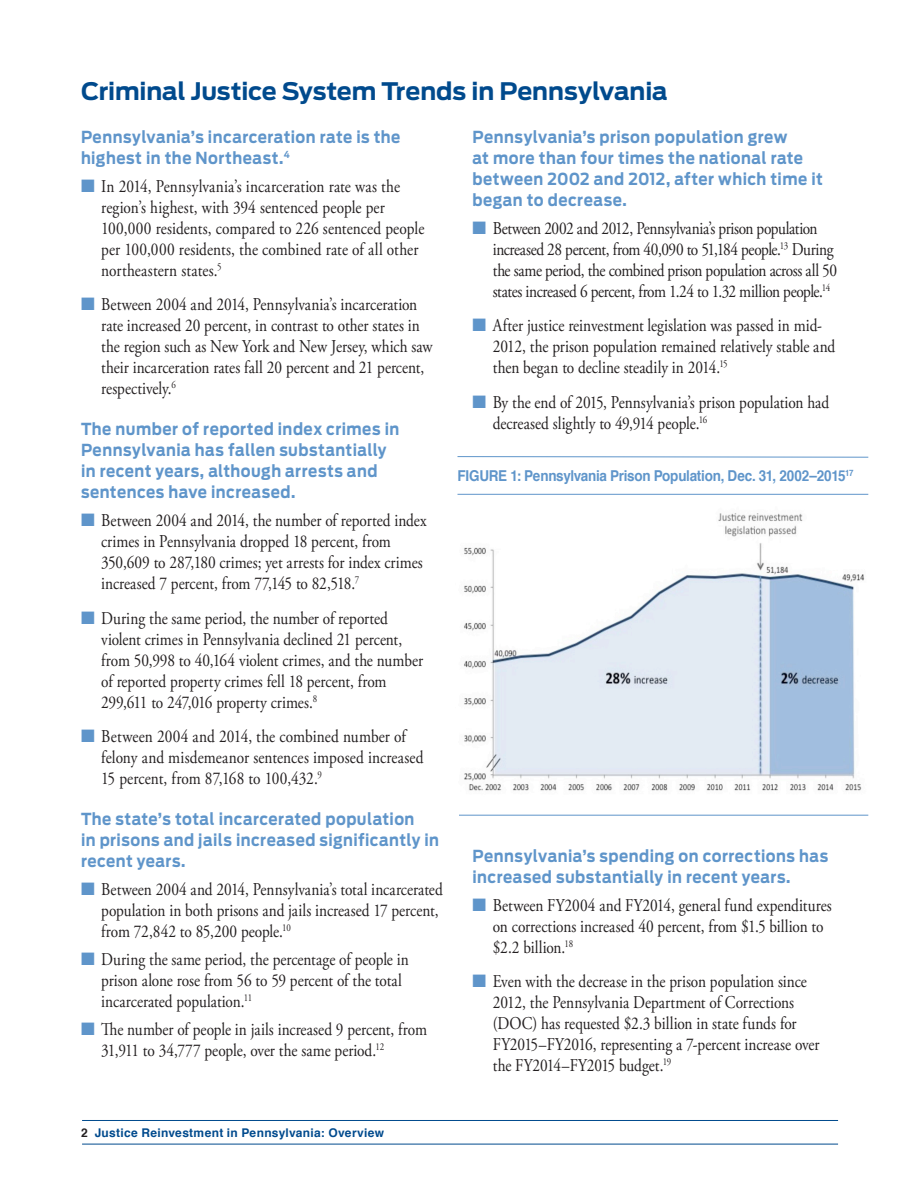
<style>
.page{position:relative;width:918px;height:1188px;background:#fff}
.page>*{position:absolute;margin:0;border:0;box-sizing:border-box;transform-origin:0 0}
.heading_1_-_univers{font:700 24px "Antenna";letter-spacing:-.005em;color:#004a8d}
.bullet{font:18px/21px "Adobe Garamond Pro";color:#231f20;scale:.85 1}
.bullet-2{font:18px/21px "Adobe Garamond Pro";letter-spacing:-.025em;color:#231f20;scale:.85 1}
.bullet-3{font:700 16.5px/21px "Antenna";letter-spacing:.03em;color:#5f95ca;scale:.9 1}
.bullet-4{font:700 15px "Helvetica";letter-spacing:-.02em;color:#5f95ca;scale:.9 1}
.t1{font:700 12px "Helvetica";letter-spacing:.025em;color:#004a8d}
.s1{color:#5f95ca}
.s2{color:#231f20}
</style>
<div class="page">
<hr style="left:82px;top:1120px;width:756px;height:1px;background:#004a8d">
<hr style="left:82px;top:1144px;width:756px;height:1px;background:#004a8d">
<hr style="left:459px;top:815px;width:409px;height:1px;background:#5f95ca">
<img style="left:457px;top:493px;width:412px;height:298px">
<svg style="left:457px;top:456px;width:412px;height:2px"></svg>
<hr style="left:458px;top:494px;width:410px;height:1px;background:#5f95ca">
<p class="heading_1_-_univers" style="left:81px;top:77px;width:588px">Criminal Justice System Trends in Pennsylvania</p>
<p class="bullet-3" style="left:81px;top:126px;width:356px">Pennsylvania’s incarceration rate is the highest in the Northeast.<sup>4</sup></p>
<p class="bullet" style="left:101px;top:176px;width:382px;text-indent:-20px"><span class="s1">■</span> In 2014, Pennsylvania’s incarceration rate was the region’s highest, with 394 sentenced people per 100,000 residents, compared to 226 sentenced people per 100,000 residents, the combined rate of all other northeastern states.<sup>5</sup></p>
<p class="bullet" style="left:101px;top:294px;width:391px;text-indent:-20px"><span class="s1">■</span> Between 2004 and 2014, Pennsylvania’s incarceration rate increased 20 percent, in contrast to other states in the region such as New York and New Jersey, which saw their incarceration rates fall 20 percent and 21 percent, respectively.<sup>6</sup></p>
<p class="bullet-3" style="left:81px;top:419px;width:355px">The number of reported index crimes in Pennsylvania has fallen substantially in recent years, although arrests and sentences have increased.</p>
<p class="bullet" style="left:101px;top:510px;width:384px;text-indent:-20px"><span class="s1">■</span> Between 2004 and 2014, the number of reported index crimes in Pennsylvania dropped 18 percent, from 350,609 to 287,180 crimes; yet arrests for index crimes increased 7 percent, from 77,145 to 82,518.<sup>7</sup></p>
<p class="bullet" style="left:101px;top:608px;width:380px;text-indent:-20px"><span class="s1">■</span> During the same period, the number of reported violent crimes in Pennsylvania declined 21 percent, from 50,998 to 40,164 violent crimes, and the number of reported property crimes fell 18 percent, from 299,611 to 247,016 property crimes.<sup>8</sup></p>
<p class="bullet" style="left:101px;top:726px;width:381px;text-indent:-20px"><span class="s1">■</span> Between 2004 and 2014, the combined number of felony and misdemeanor sentences imposed increased<br>15 percent, from 87,168 to 100,432.<sup>9</sup></p>
<p class="bullet-3" style="left:81px;top:809px;width:399px">The state’s total incarcerated population<br>in prisons and jails increased significantly in recent years.</p>
<p class="bullet" style="left:101px;top:879px;width:403px;text-indent:-20px"><span class="s1">■</span> Between 2004 and 2014, Pennsylvania’s total incarcerated population in both prisons and jails increased 17 percent, from 72,842 to 85,200 people.<sup>10</sup></p>
<p class="bullet" style="left:101px;top:949px;width:363px;text-indent:-20px"><span class="s1">■</span> During the same period, the percentage of people in prison alone rose from 56 to 59 percent of the total incarcerated population.<sup>11</sup></p>
<p class="bullet" style="left:101px;top:1019px;width:385px;text-indent:-20px"><span class="s1">■</span> The number of people in jails increased 9 percent, from<br>31,911 to 34,777 people, over the same period.<sup>12</sup></p>
<p class="bullet-3" style="left:472px;top:126px;width:391px">Pennsylvania’s prison population grew<br>at more than four times the national rate between 2002 and 2012, after which time it began to decrease.</p>
<p class="bullet-2" style="left:493px;top:218px;width:407px;text-indent:-20px"><span class="s1">■</span> Between 2002 and 2012, Pennsylvania’s prison population increased 28 percent, from 40,090 to 51,184 people.<sup>13</sup> During the same period, the combined prison population across all 50 states increased 6 percent, from 1.24 to 1.32 million people.<sup>14</sup></p>
<p class="bullet" style="left:493px;top:315px;width:405px;text-indent:-20px"><span class="s1">■</span> After justice reinvestment legislation was passed in mid-<br>2012, the prison population remained relatively stable and then began to decline steadily in 2014.<sup>15</sup></p>
<p class="bullet" style="left:493px;top:392px;width:397px;text-indent:-20px"><span class="s1">■</span> By the end of 2015, Pennsylvania’s prison population had decreased slightly to 49,914 people.<sup>16</sup></p>
<p class="bullet-4" style="left:458px;top:463px;width:441px">FIGURE 1: Pennsylvania Prison Population, Dec. 31, 2002–2015<sup>17</sup></p>
<p class="bullet-3" style="left:472px;top:846px;width:397px">Pennsylvania’s spending on corrections has increased substantially in recent years.</p>
<p class="bullet" style="left:493px;top:895px;width:400px;text-indent:-20px"><span class="s1">■</span> Between FY2004 and FY2014, general fund expenditures on corrections increased 40 percent, from $1.5 billion to $2.2 billion.<sup>18</sup></p>
<p class="bullet" style="left:493px;top:972px;width:386px;text-indent:-20px"><span class="s1">■</span> Even with the decrease in the prison population since 2012, the Pennsylvania Department of Corrections (DOC) has requested $2.3 billion in state funds for FY2015–FY2016, representing a 7-percent increase over the FY2014–FY2015 budget.<sup>19</sup></p>
<p class="t1" style="left:81px;top:1123px;width:305px"><span class="s2">2</span> Justice Reinvestment in Pennsylvania: Overview</p>
</div>
